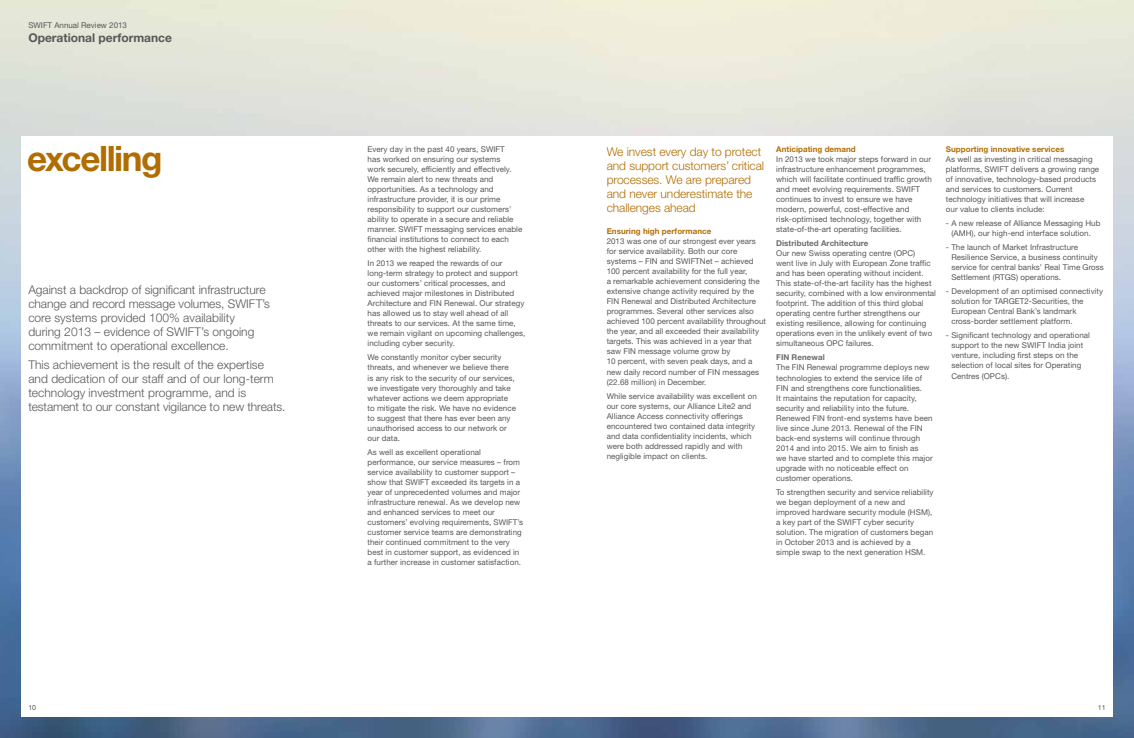
<style>
.page{position:relative;width:1134px;height:738px;background:#fff}
.page>*{position:absolute;margin:0;border:0;box-sizing:border-box;transform-origin:0 0}
.t1{font:700 35px "Helvetica Neue LT Std";letter-spacing:-.04em;color:#b16d00}
.t2{font:300 12px/14px "Helvetica Neue LT Std";color:#575756}
.t3{font:300 12px/14px "Helvetica Neue LT Std";letter-spacing:-.005em;color:#b16d00}
.t4{font:700 12px "Helvetica Neue LT Std";color:#575756}
.t5{font:8px/10px "Helvetica Neue LT Std";letter-spacing:.005em;color:#575756}
.t6{font:700 8px "Helvetica Neue LT Std";letter-spacing:.005em;color:#b16d00}
.t7{font:700 8px "Helvetica Neue LT Std";letter-spacing:.005em;color:#6d6c6c}
.t8{font:700 8px "Helvetica Neue LT Std";letter-spacing:.005em;color:#6b6b6a}
.t9{font:7px "Helvetica Neue LT Std";color:#575756}
</style>
<div class="page">
<img style="left:0;top:0;width:1134px;height:737px">
<div style="left:21px;top:136px;width:1092px;height:580px;background:#fff"></div>
<p class="t5" style="left:28px;top:20px;width:100px">SWIFT Annual Review 2013</p>
<h2 class="t4" style="left:28px;top:30px;width:145px">Operational performance</h2>
<h1 class="t1" style="left:27px;top:137px;width:137px">excelling</h1>
<h2 class="t2" style="left:28px;top:282px;width:243px">Against a backdrop of significant infrastructure change and record message volumes, SWIFT’s core systems provided 100% availability during 2013 – evidence of SWIFT’s ongoing commitment to operational excellence.</h2>
<h2 class="t2" style="left:28px;top:356px;width:259px">This achievement is the result of the expertise and dedication of our staff and of our long-term technology investment programme, and is testament to our constant vigilance to new threats.</h2>
<p class="t5" style="left:368px;top:144px;width:156px">Every day in the past 40 years, SWIFT<br>has worked on ensuring our systems<br>work securely, efficiently and effectively.<br>We remain alert to new threats and opportunities. As a technology and infrastructure provider, it is our prime responsibility to support our customers’ ability to operate in a secure and reliable manner. SWIFT messaging services enable financial institutions to connect to each other with the highest reliability.</p>
<p class="t5" style="left:368px;top:258px;width:159px">In 2013 we reaped the rewards of our long-term strategy to protect and support our customers’ critical processes, and achieved major milestones in Distributed Architecture and FIN Renewal. Our strategy has allowed us to stay well ahead of all threats to our services. At the same time, we remain vigilant on upcoming challenges, including cyber security.</p>
<p class="t5" style="left:368px;top:352px;width:150px">We constantly monitor cyber security threats, and whenever we believe there is any risk to the security of our services, we investigate very thoroughly and take whatever actions we deem appropriate to mitigate the risk. We have no evidence to suggest that there has ever been any unauthorised access to our network or our data.</p>
<p class="t5" style="left:368px;top:446px;width:157px">As well as excellent operational performance, our service measures – from service availability to customer support – show that SWIFT exceeded its targets in a year of unprecedented volumes and major infrastructure renewal. As we develop new and enhanced services to meet our customers’ evolving requirements, SWIFT’s customer service teams are demonstrating their continued commitment to the very best in customer support, as evidenced in a further increase in customer satisfaction.</p>
<h2 class="t3" style="left:607px;top:144px;width:159px">We invest every day to protect and support customers’ critical processes. We are prepared and never underestimate the challenges ahead</h2>
<p class="t6" style="left:607px;top:226px;width:106px">Ensuring high performance</p>
<p class="t5" style="left:607px;top:236px;width:161px">2013 was one of our strongest ever years for service availability. Both our core systems – FIN and SWIFTNet – achieved 100 percent availability for the full year,<br>a remarkable achievement considering the extensive change activity required by the FIN Renewal and Distributed Architecture programmes. Several other services also achieved 100 percent availability throughout the year, and all exceeded their availability targets. This was achieved in a year that saw FIN message volume grow by<br>10 percent, with seven peak days, and a new daily record number of FIN messages (22.68 million) in December.</p>
<p class="t5" style="left:607px;top:390px;width:152px">While service availability was excellent on our core systems, our Alliance Lite2 and Alliance Access connectivity offerings encountered two contained data integrity and data confidentiality incidents, which were both addressed rapidly and with negligible impact on clients.</p>
<p class="t6" style="left:776px;top:144px;width:81px">Anticipating demand</p>
<p class="t5" style="left:776px;top:154px;width:157px">In 2013 we took major steps forward in our infrastructure enhancement programmes, which will facilitate continued traffic growth and meet evolving requirements. SWIFT continues to invest to ensure we have modern, powerful, cost-effective and risk-optimised technology, together with state-of-the-art operating facilities.</p>
<p class="t7" style="left:776px;top:238px;width:94px">Distributed Architecture</p>
<p class="t5" style="left:776px;top:248px;width:161px">Our new Swiss operating centre (OPC)<br>went live in July with European Zone traffic and has been operating without incident.<br>This state-of-the-art facility has the highest security, combined with a low environmental footprint. The addition of this third global operating centre further strengthens our existing resilience, allowing for continuing operations even in the unlikely event of two simultaneous OPC failures.</p>
<p class="t8" style="left:776px;top:352px;width:50px">FIN Renewal</p>
<p class="t5" style="left:776px;top:362px;width:158px">The FIN Renewal programme deploys new technologies to extend the service life of FIN and strengthens core functionalities.<br>It maintains the reputation for capacity, security and reliability into the future.<br>Renewed FIN front-end systems have been live since June 2013. Renewal of the FIN back-end systems will continue through 2014 and into 2015. We aim to finish as<br>we have started and to complete this major upgrade with no noticeable effect on customer operations.</p>
<p class="t5" style="left:776px;top:486px;width:159px">To strengthen security and service reliability we began deployment of a new and improved hardware security module (HSM), a key part of the SWIFT cyber security solution. The migration of customers began in October 2013 and is achieved by a simple swap to the next generation HSM.</p>
<p class="t6" style="left:946px;top:144px;width:120px">Supporting innovative services</p>
<p class="t5" style="left:946px;top:154px;width:155px">As well as investing in critical messaging platforms, SWIFT delivers a growing range of innovative, technology-based products and services to customers. Current technology initiatives that will increase<br>our value to clients include:</p>
<p class="t5" style="left:946px;top:218px;width:156px;text-align:center">- A new release of Alliance Messaging Hub (AMH), our high-end interface solution.</p>
<p class="t5" style="left:951px;top:242px;width:154px;text-indent:-5px">- The launch of Market Infrastructure Resilience Service, a business continuity service for central banks’ Real Time Gross Settlement (RTGS) operations.</p>
<p class="t5" style="left:951px;top:286px;width:153px;text-indent:-5px">- Development of an optimised connectivity solution for TARGET2-Securities, the European Central Bank’s landmark cross-border settlement platform.</p>
<p class="t5" style="left:951px;top:330px;width:140px;text-indent:-5px">- Significant technology and operational support to the new SWIFT India joint venture, including first steps on the selection of local sites for Operating Centres (OPCs).</p>
<p class="t9" style="left:28px;top:702px;width:9px">10</p>
<p class="t9" style="left:1098px;top:702px;width:9px">11</p>
</div>
